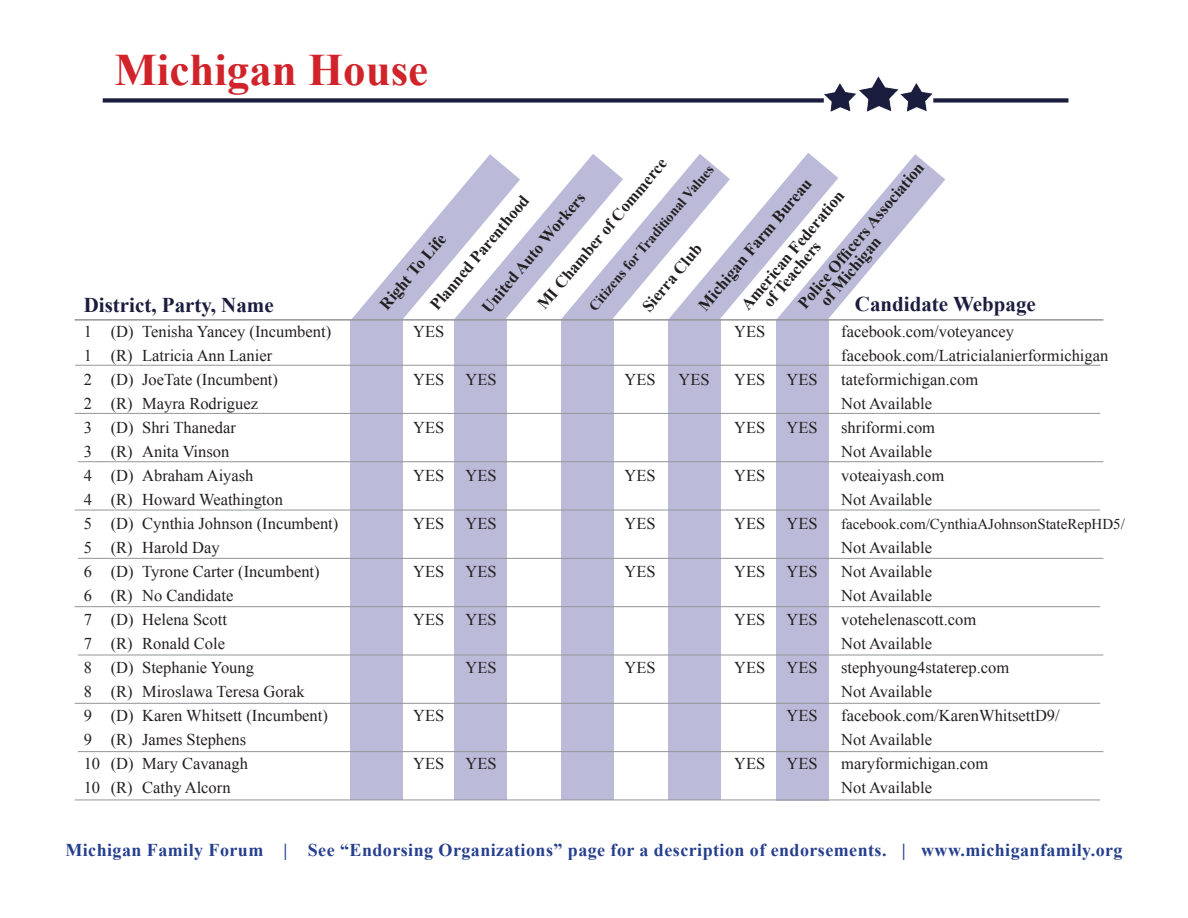
<style>
.page{position:relative;width:1188px;height:918px;background:#fff}
.page>*{position:absolute;margin:0;border:0;box-sizing:border-box;transform-origin:0 0}
.t1{font:700 45px "Times New Roman";color:#d1232a}
.t2{font:700 21px "Times New Roman";color:#1a1d3e}
.t3{font:700 18px "Times New Roman";letter-spacing:.025em;color:#253f8e}
.t4{font:16.5px "Times New Roman";color:#231f20}
.t5{font:700 16.5px/15px "Times New Roman";color:#231f20}
.t6{font:15px "Times New Roman";color:#231f20}
.t7{font:700 14.25px "Times New Roman";color:#231f20}
</style>
<div class="page">
<div style="left:776px;top:320px;width:52px;height:481px;background:#bbbbd9"></div>
<svg style="left:352px;top:158px;width:593px;height:187px"></svg>
<img style="left:102px;top:76px;width:967px;height:82px">
<div style="left:561px;top:320px;width:52px;height:480px;background:#bbbbd9"></div>
<div style="left:455px;top:320px;width:52px;height:480px;background:#bbbbd9"></div>
<div style="left:351px;top:320px;width:52px;height:480px;background:#bbbbd9"></div>
<div style="left:668px;top:320px;width:52px;height:480px;background:#bbbbd9"></div>
<hr style="left:75px;top:365px;width:1026px;height:1px;background:#939598">
<hr style="left:75px;top:413px;width:1025px;height:1px;background:#939598">
<hr style="left:78px;top:461px;width:1025px;height:1px;background:#939598">
<hr style="left:75px;top:510px;width:1025px;height:1px;background:#939598">
<hr style="left:75px;top:319px;width:1028px;height:2px;background:#939598">
<hr style="left:78px;top:558px;width:1025px;height:1px;background:#939598">
<hr style="left:75px;top:606px;width:1025px;height:1px;background:#939598">
<hr style="left:78px;top:655px;width:1025px;height:1px;background:#939598">
<hr style="left:75px;top:703px;width:1025px;height:1px;background:#939598">
<hr style="left:78px;top:751px;width:1025px;height:1px;background:#939598">
<hr style="left:75px;top:800px;width:1025px;height:1px;background:#939598">
<p class="t1" style="left:114px;top:39px;width:315px">Michigan House</p>
<p class="t5" style="left:535px;top:302px;width:193px;rotate:-50deg">MI Chamber of Commerce</p>
<p class="t5" style="left:806px;top:289px;width:171px;text-indent:-16px;rotate:-50deg">Police Offi cers Association of Michigan</p>
<p class="t7" style="left:584px;top:302px;width:187px;rotate:-50deg">Citizens for Traditional Values</p>
<p class="t5" style="left:695px;top:303px;width:168px;rotate:-50deg">Michigan Farm Bureau</p>
<p class="t5" style="left:738px;top:303px;width:152px;rotate:-50deg">American Federation</p>
<p class="t5" style="left:479px;top:305px;width:152px;rotate:-50deg">United Auto Workers</p>
<p class="t5" style="left:427px;top:302px;width:146px;rotate:-50deg">Planned Parenthood</p>
<p class="t5" style="left:377px;top:302px;width:95px;rotate:-50deg">Right To Life</p>
<p class="t5" style="left:760px;top:300px;width:82px;rotate:-50deg">of Teachers</p>
<p class="t5" style="left:639px;top:304px;width:84px;rotate:-50deg">Sierra Club</p>
<p class="t2" style="left:84px;top:291px;width:192px">District, Party, Name</p>
<p class="t2" style="left:855px;top:290px;width:183px">Candidate Webpage</p>
<p class="t4" style="left:84px;top:321px;width:249px">1 (D) Tenisha Yancey (Incumbent)</p>
<p class="t4" style="left:413px;top:321px;width:33px">YES</p>
<p class="t4" style="left:734px;top:321px;width:33px">YES</p>
<p class="t4" style="left:841px;top:321px;width:174px">facebook.com/voteyancey</p>
<p class="t4" style="left:84px;top:345px;width:190px">1 (R) Latricia Ann Lanier</p>
<p class="t4" style="left:841px;top:345px;width:269px">facebook.com/Latricialanierformichigan</p>
<p class="t4" style="left:84px;top:369px;width:196px">2 (D) JoeTate (Incumbent)</p>
<p class="t4" style="left:413px;top:369px;width:33px">YES</p>
<p class="t4" style="left:466px;top:369px;width:33px">YES</p>
<p class="t4" style="left:625px;top:369px;width:33px">YES</p>
<p class="t4" style="left:679px;top:369px;width:33px">YES</p>
<p class="t4" style="left:734px;top:369px;width:33px">YES</p>
<p class="t4" style="left:787px;top:369px;width:33px">YES</p>
<p class="t4" style="left:841px;top:369px;width:139px">tateformichigan.com</p>
<p class="t4" style="left:84px;top:393px;width:176px">2 (R) Mayra Rodriguez</p>
<p class="t4" style="left:841px;top:393px;width:92px">Not Available</p>
<p class="t4" style="left:84px;top:417px;width:154px">3 (D) Shri Thanedar</p>
<p class="t4" style="left:413px;top:417px;width:33px">YES</p>
<p class="t4" style="left:734px;top:417px;width:33px">YES</p>
<p class="t4" style="left:787px;top:417px;width:33px">YES</p>
<p class="t4" style="left:841px;top:417px;width:95px">shriformi.com</p>
<p class="t4" style="left:84px;top:441px;width:147px">3 (R) Anita Vinson</p>
<p class="t4" style="left:841px;top:441px;width:92px">Not Available</p>
<p class="t4" style="left:84px;top:465px;width:171px">4 (D) Abraham Aiyash</p>
<p class="t4" style="left:413px;top:465px;width:33px">YES</p>
<p class="t4" style="left:466px;top:465px;width:33px">YES</p>
<p class="t4" style="left:625px;top:465px;width:33px">YES</p>
<p class="t4" style="left:734px;top:465px;width:33px">YES</p>
<p class="t4" style="left:841px;top:465px;width:105px">voteaiyash.com</p>
<p class="t4" style="left:84px;top:489px;width:201px">4 (R) Howard Weathington</p>
<p class="t4" style="left:841px;top:489px;width:92px">Not Available</p>
<p class="t4" style="left:84px;top:513px;width:256px">5 (D) Cynthia Johnson (Incumbent)</p>
<p class="t4" style="left:413px;top:513px;width:33px">YES</p>
<p class="t4" style="left:466px;top:513px;width:33px">YES</p>
<p class="t4" style="left:625px;top:513px;width:33px">YES</p>
<p class="t4" style="left:734px;top:513px;width:33px">YES</p>
<p class="t4" style="left:787px;top:513px;width:33px">YES</p>
<p class="t6" style="left:841px;top:514px;width:285px">facebook.com/CynthiaAJohnsonStateRepHD5/</p>
<p class="t4" style="left:84px;top:537px;width:137px">5 (R) Harold Day</p>
<p class="t4" style="left:841px;top:537px;width:92px">Not Available</p>
<p class="t4" style="left:84px;top:561px;width:238px">6 (D) Tyrone Carter (Incumbent)</p>
<p class="t4" style="left:413px;top:561px;width:33px">YES</p>
<p class="t4" style="left:466px;top:561px;width:33px">YES</p>
<p class="t4" style="left:625px;top:561px;width:33px">YES</p>
<p class="t4" style="left:734px;top:561px;width:33px">YES</p>
<p class="t4" style="left:787px;top:561px;width:33px">YES</p>
<p class="t4" style="left:841px;top:561px;width:92px">Not Available</p>
<p class="t4" style="left:84px;top:585px;width:151px">6 (R) No Candidate</p>
<p class="t4" style="left:841px;top:585px;width:92px">Not Available</p>
<p class="t4" style="left:84px;top:609px;width:145px">7 (D) Helena Scott</p>
<p class="t4" style="left:413px;top:609px;width:33px">YES</p>
<p class="t4" style="left:466px;top:609px;width:33px">YES</p>
<p class="t4" style="left:734px;top:609px;width:33px">YES</p>
<p class="t4" style="left:787px;top:609px;width:33px">YES</p>
<p class="t4" style="left:841px;top:609px;width:137px">votehelenascott.com</p>
<p class="t4" style="left:84px;top:633px;width:143px">7 (R) Ronald Cole</p>
<p class="t4" style="left:841px;top:633px;width:92px">Not Available</p>
<p class="t4" style="left:84px;top:657px;width:172px">8 (D) Stephanie Young</p>
<p class="t4" style="left:466px;top:657px;width:33px">YES</p>
<p class="t4" style="left:625px;top:657px;width:33px">YES</p>
<p class="t4" style="left:734px;top:657px;width:33px">YES</p>
<p class="t4" style="left:787px;top:657px;width:33px">YES</p>
<p class="t4" style="left:841px;top:657px;width:170px">stephyoung4staterep.com</p>
<p class="t4" style="left:84px;top:681px;width:223px">8 (R) Miroslawa Teresa Gorak</p>
<p class="t4" style="left:841px;top:681px;width:92px">Not Available</p>
<p class="t4" style="left:84px;top:705px;width:246px">9 (D) Karen Whitsett (Incumbent)</p>
<p class="t4" style="left:413px;top:705px;width:33px">YES</p>
<p class="t4" style="left:787px;top:705px;width:33px">YES</p>
<p class="t4" style="left:841px;top:705px;width:220px">facebook.com/KarenWhitsettD9/</p>
<p class="t4" style="left:84px;top:729px;width:164px">9 (R) James Stephens</p>
<p class="t4" style="left:841px;top:729px;width:92px">Not Available</p>
<p class="t4" style="left:84px;top:753px;width:166px">10 (D) Mary Cavanagh</p>
<p class="t4" style="left:413px;top:753px;width:33px">YES</p>
<p class="t4" style="left:466px;top:753px;width:33px">YES</p>
<p class="t4" style="left:734px;top:753px;width:33px">YES</p>
<p class="t4" style="left:787px;top:753px;width:33px">YES</p>
<p class="t4" style="left:841px;top:753px;width:149px">maryformichigan.com</p>
<p class="t4" style="left:84px;top:777px;width:148px">10 (R) Cathy Alcorn</p>
<p class="t4" style="left:841px;top:777px;width:92px">Not Available</p>
<p class="t3" style="left:65px;top:837px;width:1059px">Michigan Family Forum | See “Endorsing Organizations” page for a description of endorsements. | www.michiganfamily.org</p>
</div>
